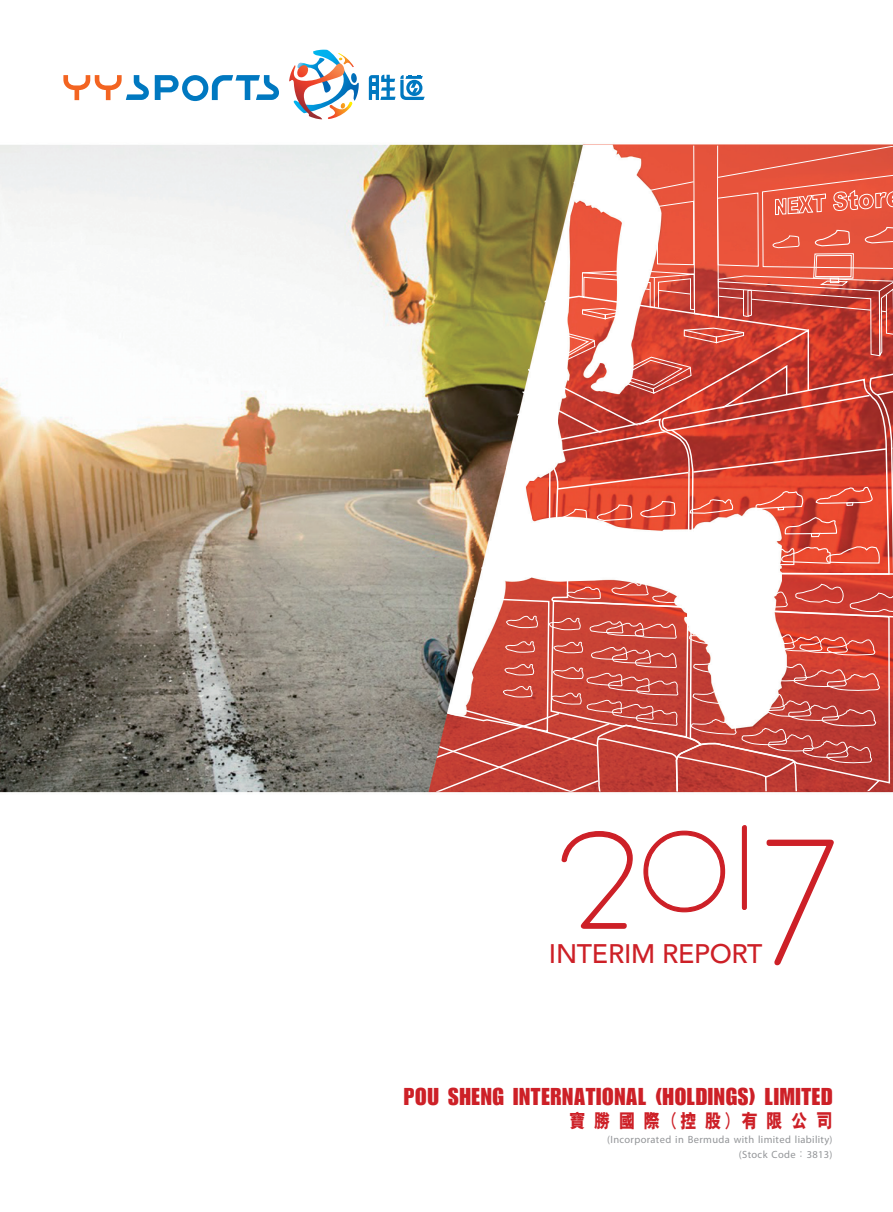
<style>
.page{position:relative;width:893px;height:1212px;background:#fff}
.page>*{position:absolute;margin:0;border:0;box-sizing:border-box;transform-origin:0 0}
.t1{font:500 26.7px "Avenir LT Std";letter-spacing:-.01em;color:#cd2027}
.t2{font:23.85px "Impact LT Std";letter-spacing:.03em;color:#cd2027}
.t3{font:800 19.5px "M Hei HK";letter-spacing:.5em;color:#cd2027;scale:.85 1}
.t4{font:10.5px/15px "Myriad Pro";letter-spacing:.03em;color:#939598;text-align:right}
.s1{font-family:"M Hei HK";font-weight:500}
</style>
<div class="page">
<img style="left:0;top:49px;width:893px;height:744px">
<svg style="left:429px;top:133px;width:464px;height:659px"></svg>
<svg style="left:63px;top:75px;width:86px;height:25px"></svg>
<svg style="left:155px;top:75px;width:124px;height:26px"></svg>
<svg style="left:369px;top:75px;width:56px;height:25px"></svg>
<svg style="left:289px;top:50px;width:70px;height:69px"></svg>
<svg style="left:561px;top:831px;width:72px;height:98px"></svg>
<svg style="left:643px;top:830px;width:83px;height:83px"></svg>
<svg style="left:741px;top:825px;width:6px;height:85px"></svg>
<svg style="left:766px;top:839px;width:68px;height:127px"></svg>
<h1 class="t1" style="left:549px;top:938px;width:215px">INTERIM REPORT</h1>
<h2 class="t2" style="left:404px;top:1082px;width:430px">POU SHENG INTERNATIONAL (HOLDINGS) LIMITED</h2>
<h3 class="t3" style="left:569px;top:1108px;width:312px">寶勝國際（控股）有限公司</h3>
<p class="t4" style="left:607px;top:1132px;width:227px">(Incorporated in Bermuda with limited liability) (Stock Code<span class="s1">：</span>3813)</p>
</div>
